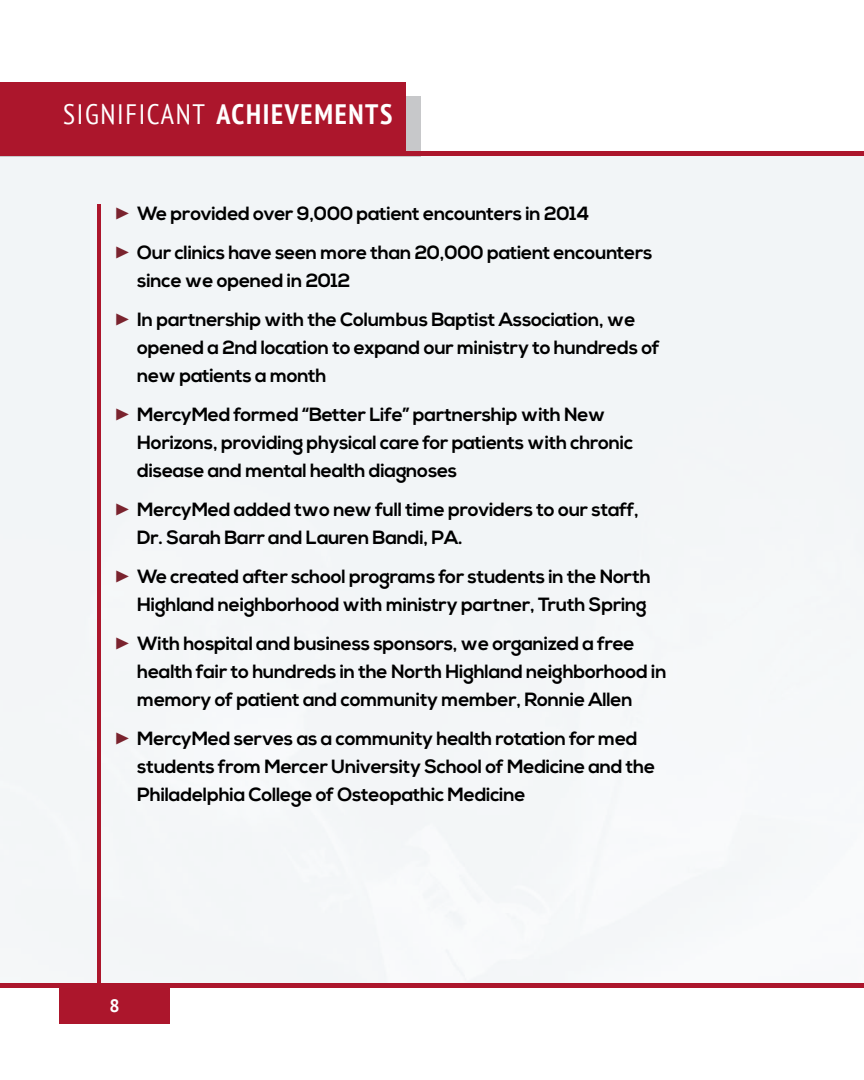
<style>
.page{position:relative;width:864px;height:1080px;background:#fff}
.page>*{position:absolute;margin:0;border:0;box-sizing:border-box;transform-origin:0 0}
.t1{font:700 condensed 28.05px "PT Sans";letter-spacing:.06em;color:#fff}
.t2{font:700 19.2px/28px "Nexa";letter-spacing:-.015em;color:#000}
.t3{font:700 18px "PT Sans";color:#fff}
.s1{font-weight:400}
.s2{font-family:"Minion Pro";font-weight:400;font-size:25.5px;color:#7a232e}
</style>
<div class="page">
<div style="left:59px;top:988px;width:111px;height:35px;background:#ac162c"></div>
<div style="left:0;top:97px;width:421px;height:60px;background:#c7c8ca"></div>
<div style="left:0;top:82px;width:405px;height:73px;background:#ac162c"></div>
<div style="left:0;top:151px;width:864px;height:5px;background:#ac162c"></div>
<div style="left:0;top:983px;width:864px;height:5px;background:#ac162c"></div>
<hr style="left:97px;top:204px;width:4px;height:784px;background:#ac162c">
<h1 class="t1" style="left:63px;top:95px;width:331px"><span class="s1">SIGNIFICANT</span> ACHIEVEMENTS</h1>
<p class="t2" style="left:115px;top:195px;width:539px;line-height:38.8px"><span class="s2">▶</span> We provided over 9,000 patient encounters in 2014<br><span class="s2">▶</span> Our clinics have seen more than 20,000 patient encounters</p>
<p class="t2" style="left:115px;top:262px;width:522px;line-height:38.8px;text-indent:23px">since we opened in 2012<br><span class="s2">▶</span> In partnership with the Columbus Baptist Association, we</p>
<p class="t2" style="left:137px;top:334px;width:524px">opened a 2nd location to expand our ministry to hundreds of new patients a month</p>
<p class="t2" style="left:137px;top:401px;width:497px;text-indent:-23px"><span class="s2">▶</span> MercyMed formed “Better Life” partnership with New<br>Horizons, providing physical care for patients with chronic disease and mental health diagnoses</p>
<p class="t2" style="left:137px;top:496px;width:503px;text-indent:-23px"><span class="s2">▶</span> MercyMed added two new full time providers to our staff,<br>Dr. Sarah Barr and Lauren Bandi, PA.</p>
<p class="t2" style="left:115px;top:563px;width:538px;text-align:right"><span class="s2">▶</span> We created after school programs for students in the North<br>Highland neighborhood with ministry partner, Truth Spring</p>
<p class="t2" style="left:137px;top:630px;width:531px;text-indent:-23px"><span class="s2">▶</span> With hospital and business sponsors, we organized a free health fair to hundreds in the North Highland neighborhood in memory of patient and community member, Ronnie Allen</p>
<p class="t2" style="left:137px;top:725px;width:520px;text-indent:-23px"><span class="s2">▶</span> MercyMed serves as a community health rotation for med students from Mercer University School of Medicine and the<br>Philadelphia College of Osteopathic Medicine</p>
<p class="t3" style="left:110px;top:994px;width:12px">8</p>
</div>
